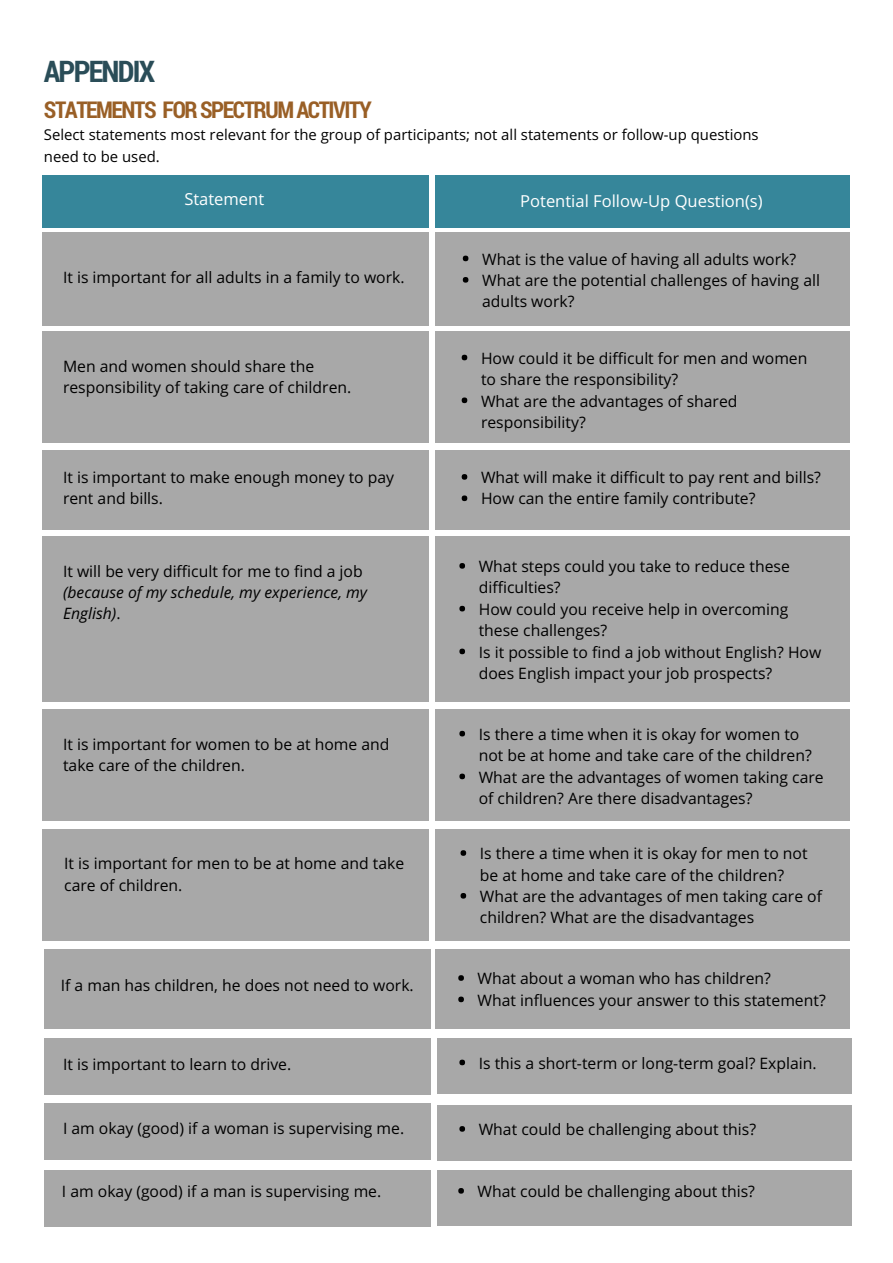
<style>
.page{position:relative;width:893px;height:1263px;background:#fff}
.page>*{position:absolute;margin:0;border:0;box-sizing:border-box;transform-origin:0 0}
.t1{font:700 29.85px "Roboto Condensed";letter-spacing:-.06em;color:#2a4d58}
.t2{font:700 23.25px "Roboto Condensed";letter-spacing:-.06em;color:#995f26}
.t3{font:16.5px "Open Sans";color:#fff}
.t4{font:15.75px/21.5px "Open Sans";color:#000}
.t5{font:italic 15.75px/21.5px "Open Sans";color:#000}
.t6{font:14.85px/21.5px "Open Sans";color:#000}
.s1{font-style:normal}
</style>
<div class="page">
<div style="left:43px;top:175px;width:386px;height:52px;background:#36869a"></div>
<div style="left:43px;top:232px;width:386px;height:93px;background:#a8a8a8"></div>
<div style="left:436px;top:232px;width:414px;height:93px;background:#a8a8a8"></div>
<div style="left:436px;top:175px;width:414px;height:52px;background:#36869a"></div>
<svg style="left:463px;top:256px;width:5px;height:5px"></svg>
<svg style="left:463px;top:277px;width:5px;height:6px"></svg>
<div style="left:43px;top:450px;width:386px;height:80px;background:#a8a8a8"></div>
<div style="left:436px;top:450px;width:414px;height:80px;background:#a8a8a8"></div>
<svg style="left:462px;top:474px;width:5px;height:6px"></svg>
<svg style="left:462px;top:495px;width:5px;height:6px"></svg>
<div style="left:44px;top:949px;width:386px;height:80px;background:#a8a8a8"></div>
<div style="left:436px;top:949px;width:414px;height:80px;background:#a8a8a8"></div>
<svg style="left:458px;top:975px;width:6px;height:6px"></svg>
<svg style="left:458px;top:996px;width:6px;height:6px"></svg>
<div style="left:44px;top:1038px;width:386px;height:56px;background:#a8a8a8"></div>
<div style="left:437px;top:1038px;width:414px;height:55px;background:#a8a8a8"></div>
<svg style="left:459px;top:1060px;width:6px;height:5px"></svg>
<div style="left:44px;top:1170px;width:386px;height:56px;background:#a8a8a8"></div>
<div style="left:437px;top:1170px;width:414px;height:55px;background:#a8a8a8"></div>
<svg style="left:458px;top:1188px;width:6px;height:6px"></svg>
<div style="left:43px;top:331px;width:386px;height:111px;background:#a8a8a8"></div>
<div style="left:436px;top:331px;width:414px;height:111px;background:#a8a8a8"></div>
<svg style="left:462px;top:355px;width:5px;height:5px"></svg>
<svg style="left:462px;top:397px;width:5px;height:6px"></svg>
<div style="left:43px;top:709px;width:386px;height:112px;background:#a8a8a8"></div>
<div style="left:436px;top:709px;width:414px;height:112px;background:#a8a8a8"></div>
<svg style="left:459px;top:731px;width:6px;height:5px"></svg>
<svg style="left:459px;top:774px;width:6px;height:5px"></svg>
<div style="left:43px;top:829px;width:386px;height:111px;background:#a8a8a8"></div>
<div style="left:436px;top:829px;width:414px;height:111px;background:#a8a8a8"></div>
<svg style="left:461px;top:850px;width:5px;height:6px"></svg>
<svg style="left:461px;top:893px;width:5px;height:6px"></svg>
<div style="left:43px;top:536px;width:386px;height:165px;background:#a8a8a8"></div>
<div style="left:436px;top:536px;width:414px;height:165px;background:#a8a8a8"></div>
<svg style="left:459px;top:563px;width:6px;height:6px"></svg>
<svg style="left:459px;top:606px;width:6px;height:5px"></svg>
<svg style="left:459px;top:649px;width:6px;height:5px"></svg>
<div style="left:44px;top:1103px;width:386px;height:57px;background:#a8a8a8"></div>
<div style="left:437px;top:1106px;width:414px;height:55px;background:#a8a8a8"></div>
<svg style="left:459px;top:1126px;width:6px;height:6px"></svg>
<h1 class="t1" style="left:44px;top:51px;width:113px">APPENDIX</h1>
<h2 class="t2" style="left:44px;top:93px;width:329px">STATEMENTS FOR SPECTRUM ACTIVITY</h2>
<p class="t6" style="left:44px;top:124px;width:716px">Select statements most relevant for the group of participants; not all statements or follow-up questions need to be used.</p>
<p class="t3" style="left:184px;top:187px;width:81px">Statement</p>
<p class="t4" style="left:63px;top:266px;width:343px">It is important for all adults in a family to work.</p>
<p class="t3" style="left:520px;top:190px;width:244px">Potential Follow-Up Question(s)</p>
<p class="t4" style="left:482px;top:248px;width:339px">What is the value of having all adults work?<br>What are the potential challenges of having all adults work?</p>
<p class="t4" style="left:63px;top:355px;width:290px">Men and women should share the responsibility of taking care of children.</p>
<p class="t4" style="left:481px;top:347px;width:328px">How could it be difficult for men and women to share the responsibility?<br>What are the advantages of shared responsibility?</p>
<p class="t4" style="left:63px;top:466px;width:333px">It is important to make enough money to pay rent and bills.</p>
<p class="t4" style="left:481px;top:466px;width:342px">What will make it difficult to pay rent and bills?<br>How can the entire family contribute?</p>
<p class="t4" style="left:63px;top:560px;width:301px">It will be very difficult for me to find a job</p>
<p class="t5" style="left:63px;top:581px;width:306px">(because of my schedule, my experience, my<br>English)<span class="s1">.</span></p>
<p class="t4" style="left:479px;top:555px;width:344px">What steps could you take to reduce these difficulties?<br>How could you receive help in overcoming these challenges?<br>Is it possible to find a job without English? How does English impact your job prospects?</p>
<p class="t4" style="left:63px;top:733px;width:328px">It is important for women to be at home and take care of the children.</p>
<p class="t4" style="left:479px;top:723px;width:346px">Is there a time when it is okay for women to not be at home and take care of the children?<br>What are the advantages of women taking care of children? Are there disadvantages?</p>
<p class="t4" style="left:64px;top:852px;width:342px">It is important for men to be at home and take care of children.</p>
<p class="t4" style="left:480px;top:842px;width:344px">Is there a time when it is okay for men to not be at home and take care of the children?<br>What are the advantages of men taking care of children? What are the disadvantages</p>
<p class="t4" style="left:61px;top:974px;width:354px">If a man has children, he does not need to work.</p>
<p class="t4" style="left:478px;top:967px;width:350px">What about a woman who has children?<br>What influences your answer to this statement?</p>
<p class="t4" style="left:63px;top:1053px;width:230px">It is important to learn to drive.</p>
<p class="t4" style="left:479px;top:1052px;width:339px">Is this a short-term or long-term goal? Explain.</p>
<p class="t4" style="left:63px;top:1117px;width:343px">I am okay (good) if a woman is supervising me.</p>
<p class="t4" style="left:479px;top:1118px;width:279px">What could be challenging about this?</p>
<p class="t4" style="left:62px;top:1180px;width:321px">I am okay (good) if a man is supervising me.</p>
<p class="t4" style="left:478px;top:1180px;width:279px">What could be challenging about this?</p>
</div>
